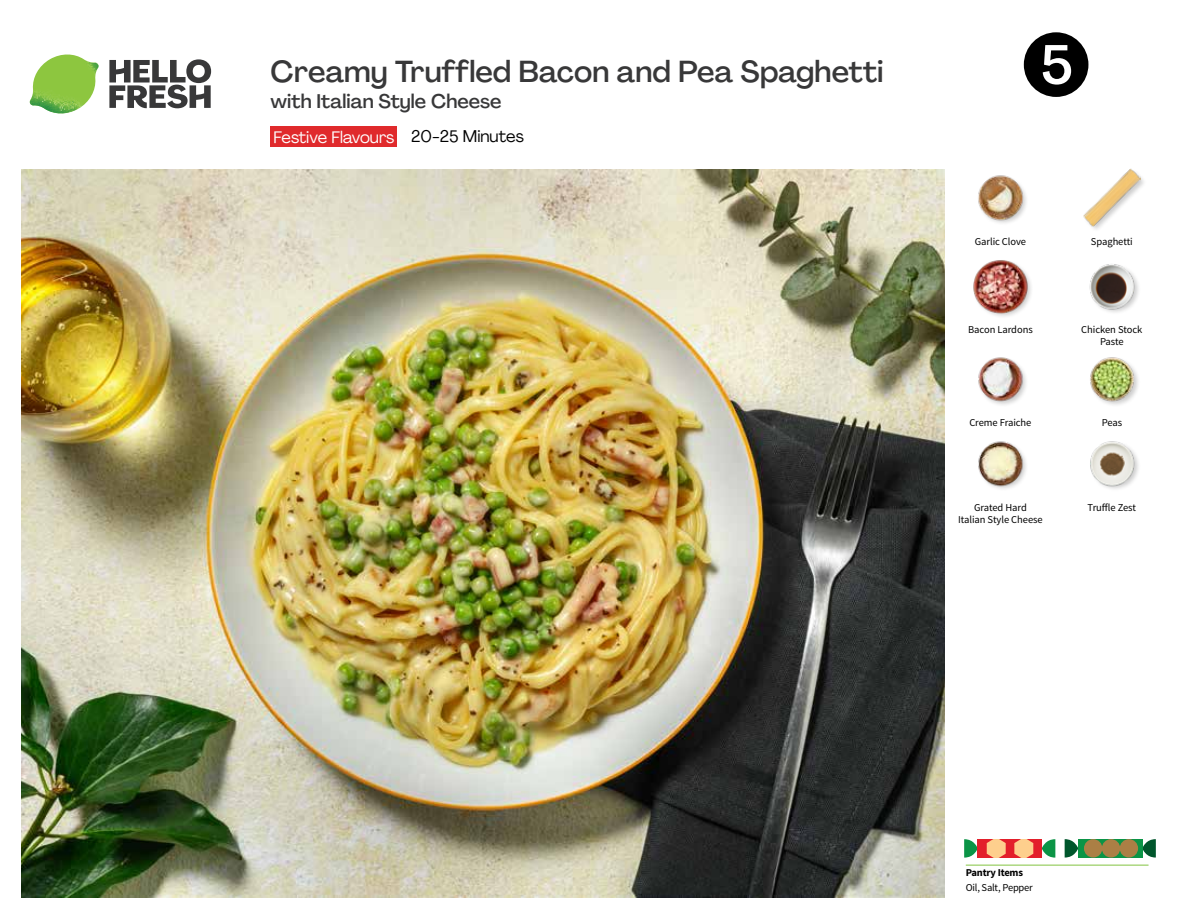
<style>
.page{position:relative;width:1188px;height:918px;background:#fff}
.page>*{position:absolute;margin:0;border:0;box-sizing:border-box;transform-origin:0 0}
.t1{font:500 54px "Agrandir";color:#fff}
.t2{font:500 30px "Agrandir";color:#383839}
.t3{font:500 19.5px "Agrandir";color:#383839}
.t4{font:16.5px "Agrandir";color:#fff}
.t5{font:16.5px "Agrandir";color:#000}
.t6{font:10.5px/12px "Source Sans Pro";letter-spacing:-.005em;color:#000;text-align:center}
.t7{font:700 10.5px "Source Sans Pro";letter-spacing:-.02em;color:#000}
</style>
<div class="page">
<svg style="left:109px;top:59px;width:102px;height:49px"></svg>
<img style="left:30px;top:55px;width:69px;height:59px">
<img style="left:21px;top:170px;width:924px;height:728px">
<hr style="left:966px;top:865px;width:183px;height:1px;background:#82c341">
<div style="left:271px;top:126px;width:126px;height:21px;background:#e02a2c"></div>
<svg style="left:1042px;top:839px;width:13px;height:19px"></svg>
<svg style="left:964px;top:839px;width:14px;height:19px"></svg>
<div style="left:978px;top:839px;width:64px;height:19px;background:#e31f2b"></div>
<svg style="left:987px;top:839px;width:19px;height:19px"></svg>
<svg style="left:1014px;top:839px;width:19px;height:19px"></svg>
<svg style="left:1143px;top:839px;width:13px;height:19px"></svg>
<svg style="left:1065px;top:839px;width:13px;height:19px"></svg>
<div style="left:1078px;top:839px;width:65px;height:19px;background:#0b9446"></div>
<div style="left:1120px;top:839px;width:18px;height:19px;background:#ab7f45;border-radius:50%"></div>
<div style="left:1102px;top:839px;width:18px;height:19px;background:#ab7f45;border-radius:50%"></div>
<div style="left:1084px;top:839px;width:18px;height:19px;background:#ab7f45;border-radius:50%"></div>
<img style="left:978px;top:357px;width:48px;height:48px">
<img style="left:978px;top:441px;width:48px;height:48px">
<img style="left:1090px;top:441px;width:49px;height:48px">
<img style="left:1090px;top:357px;width:48px;height:48px">
<img style="left:978px;top:175px;width:48px;height:48px">
<div style="left:973px;top:259px;width:61px;height:60px;background:#000;opacity:.2"></div>
<img style="left:973px;top:259px;width:56px;height:56px">
<img style="left:1089px;top:264px;width:50px;height:49px">
<img style="left:1083px;top:169px;width:58px;height:57px">
<svg style="left:1023px;top:32px;width:66px;height:65px"></svg>
<h2 class="t2" style="left:271px;top:53px;width:614px">Creamy Truffled Bacon and Pea Spaghetti</h2>
<h3 class="t3" style="left:271px;top:89px;width:232px">with Italian Style Cheese</h3>
<h3 class="t4" style="left:273px;top:127px;width:122px">Festive Flavours</h3>
<h3 class="t5" style="left:411px;top:126px;width:114px">20-25 Minutes</h3>
<h1 class="t1" style="left:1040px;top:31px;width:34px">5</h1>
<p class="t6" style="left:975px;top:235px;width:53px">Garlic Clove</p>
<p class="t6" style="left:968px;top:324px;width:66px">Bacon Lardons</p>
<p class="t6" style="left:1091px;top:235px;width:43px">Spaghetti</p>
<p class="t6" style="left:1081px;top:324px;width:63px">Chicken Stock<br>Paste</p>
<p class="t6" style="left:969px;top:417px;width:64px">Creme Fraiche</p>
<p class="t6" style="left:1102px;top:417px;width:22px">Peas</p>
<p class="t6" style="left:974px;top:502px;width:54px">Grated Hard</p>
<p class="t6" style="left:1088px;top:502px;width:50px">Truffle Zest</p>
<p class="t6" style="left:958px;top:514px;width:86px">Italian Style Cheese</p>
<p class="t7" style="left:966px;top:866px;width:59px">Pantry Items</p>
<p class="t6" style="left:966px;top:881px;width:69px">Oil, Salt, Pepper</p>
</div>
